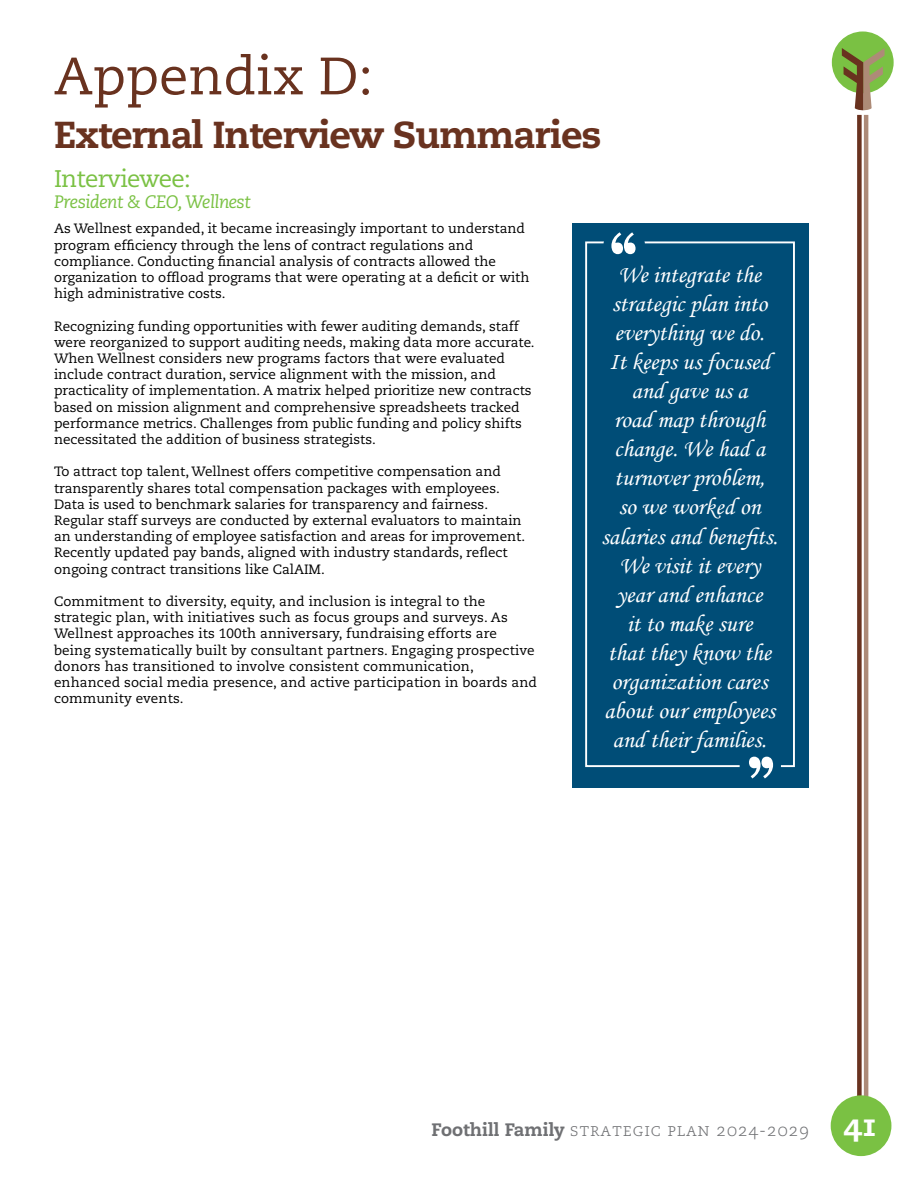
<style>
.page{position:relative;width:918px;height:1188px;background:#fff}
.page>*{position:absolute;margin:0;border:0;box-sizing:border-box;transform-origin:0 0}
.t1{font:700 72.45px "Copperplate Gothic";color:#fff}
.t2{font:52.5px "Caecilia LT Std";color:#69321f}
.t3{font:800 37.5px "Caecilia LT Std";letter-spacing:-.03em;color:#69321f}
.t4{font:24.15px/29.1px "Monotype Corsiva";color:#fff;text-align:center}
.t5{font:24px "Caecilia LT Std";color:#7ac143}
.t6{font:300 18px "Caecilia LT Std";letter-spacing:.04em;color:#6f7073}
.t7{font:italic 18px "Caecilia LT Std";letter-spacing:-.03em;color:#7ac143}
.t8{font:13.5px/16.2px "Caecilia LT Std";color:#000}
.s1{font-weight:800}
.s2{font-weight:800;font-size:31.5px;color:#fff}
</style>
<div class="page">
<div style="left:832px;top:32px;width:61px;height:61px;background:#7ac143;border-radius:50%"></div>
<svg style="left:842px;top:48px;width:43px;height:62px"></svg>
<div style="left:857px;top:115px;width:5px;height:993px;background:#69321f"></div>
<hr style="left:864px;top:115px;width:4px;height:993px;background:#ac8a78">
<div style="left:831px;top:1095px;width:60px;height:61px;background:#7ac143;border-radius:50%"></div>
<div style="left:572px;top:223px;width:236px;height:565px;background:#004d77"></div>
<div style="left:585px;top:241px;width:210px;height:526px;border:2px solid #fff"></div>
<div style="left:604px;top:224px;width:41px;height:42px;background:#004d77;border-radius:50%"></div>
<div style="left:740px;top:745px;width:41px;height:42px;background:#004d77;border-radius:50%"></div>
<h2 class="t2" style="left:54px;top:46px;width:320px">Appendix D:</h2>
<h3 class="t3" style="left:54px;top:112px;width:549px">External Interview Summaries</h3>
<h3 class="t5" style="left:54px;top:164px;width:138px">Interviewee:</h3>
<h3 class="t7" style="left:54px;top:192px;width:198px">President &amp; CEO, Wellnest</h3>
<p class="t8" style="left:54px;top:221px;width:477px">As Wellnest expanded, it became increasingly important to understand program efficiency through the lens of contract regulations and compliance. Conducting financial analysis of contracts allowed the organization to offload programs that were operating at a deficit or with high administrative costs.</p>
<p class="t8" style="left:54px;top:318px;width:482px">Recognizing funding opportunities with fewer auditing demands, staff were reorganized to support auditing needs, making data more accurate.<br>When Wellnest considers new programs factors that were evaluated include contract duration, service alignment with the mission, and practicality of implementation. A matrix helped prioritize new contracts based on mission alignment and comprehensive spreadsheets tracked performance metrics. Challenges from public funding and policy shifts necessitated the addition of business strategists.</p>
<p class="t8" style="left:54px;top:464px;width:473px">To attract top talent, Wellnest offers competitive compensation and transparently shares total compensation packages with employees.<br>Data is used to benchmark salaries for transparency and fairness.<br>Regular staff surveys are conducted by external evaluators to maintain an understanding of employee satisfaction and areas for improvement.<br>Recently updated pay bands, aligned with industry standards, reflect ongoing contract transitions like CalAIM.</p>
<p class="t8" style="left:54px;top:593px;width:485px">Commitment to diversity, equity, and inclusion is integral to the strategic plan, with initiatives such as focus groups and surveys. As Wellnest approaches its 100th anniversary, fundraising efforts are being systematically built by consultant partners. Engaging prospective donors has transitioned to involve consistent communication, enhanced social media presence, and active participation in boards and community events.</p>
<h1 class="t1" style="left:606px;top:217px;width:36px">‘‘</h1>
<p class="t4" style="left:601px;top:260px;width:178px">We integrate the strategic plan into everything we do.<br>It keeps us focused and gave us a<br>road map through change. We had a turnover problem,<br>so we worked on salaries and benefits.<br>We visit it every year and enhance<br>it to make sure<br>that they know the organization cares about our employees and their families.</p>
<h1 class="t1" style="left:778px;top:793px;width:36px;rotate:-180deg">‘‘</h1>
<h3 class="t6" style="left:432px;top:1120px;width:449px"><span class="s1">Foothill Family</span> strategic plan 2024-2029 <span class="s2">41</span></h3>
</div>
